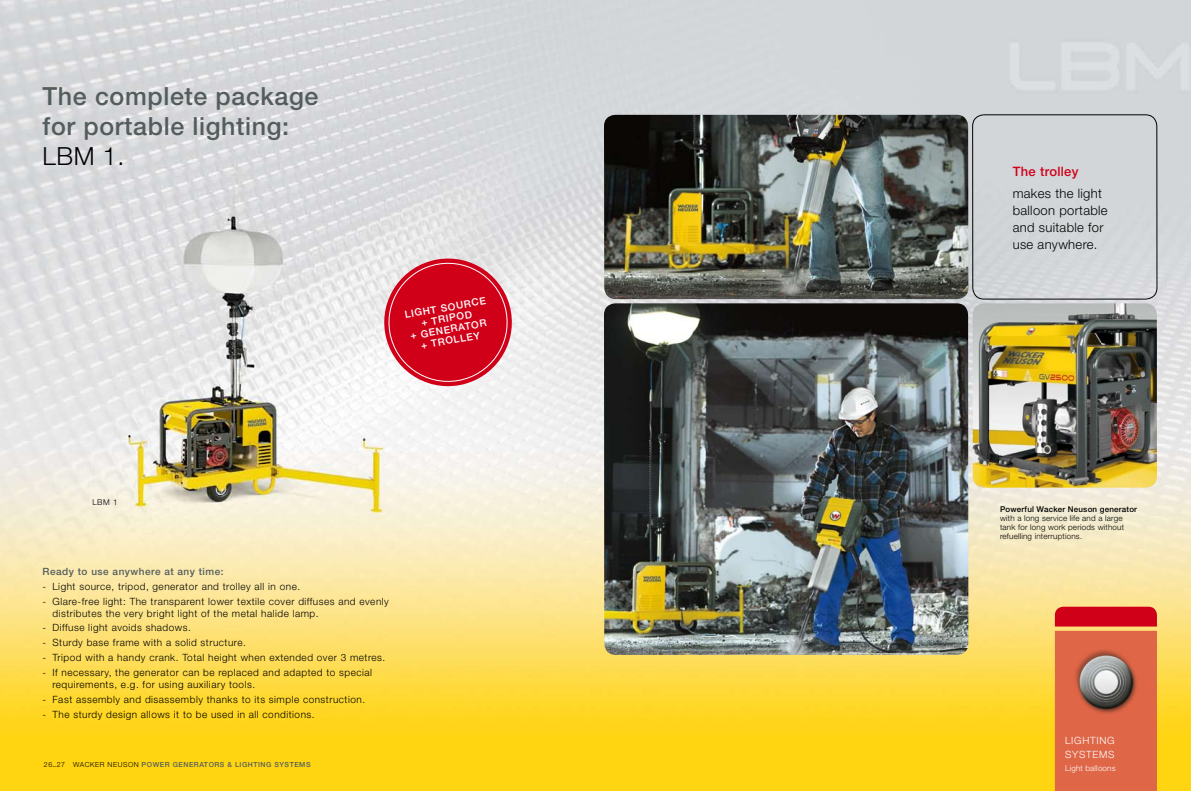
<style>
.page{position:relative;width:1191px;height:791px;background:#fff}
.page>*{position:absolute;margin:0;border:0;box-sizing:border-box;transform-origin:0 0}
.t1{font:500 25px/30px "Helvetica Neue";letter-spacing:.025em;color:#535d5c}
.t2{font:300 25px "Helvetica Neue";color:#000}
.t3{font:300 13px/17px "Helvetica Neue";letter-spacing:.025em;color:#000}
.t4{font:500 13px "Helvetica Neue";letter-spacing:.025em;color:#d10019}
.t5{font:300 10px/12px "Helvetica Neue";letter-spacing:.05em;color:#000}
.t6{font:500 10px/11px "Helvetica Neue";color:#fff;text-align:center}
.t7{font:500 10px "Helvetica Neue";letter-spacing:.05em;color:#535d5c}
.t8{font:300 10px/14px "Helvetica Neue";letter-spacing:.075em;color:#fff}
.t9{font:300 8px/9px "Helvetica Neue";letter-spacing:.025em;color:#000}
.t10{font:500 8px "Helvetica Neue";letter-spacing:.025em;color:#000}
.t11{font:300 8px "Helvetica Neue";letter-spacing:.025em;color:#fff}
.t12{font:500 7px "Helvetica Neue";letter-spacing:.075em;color:#535d5c}
.s1{font-weight:300;color:#000}
</style>
<div class="page">
<img style="left:0;top:0;width:1191px;height:791px">
<svg style="left:1054px;top:607px;width:103px;height:184px"></svg>
<img style="left:1065px;top:641px;width:81px;height:81px">
<svg style="left:379px;top:253px;width:138px;height:138px"></svg>
<div style="left:972px;top:115px;width:185px;height:184px;border:1px solid #000;border-radius:11px"></div>
<img style="left:972px;top:303px;width:185px;height:185px">
<img style="left:604px;top:115px;width:364px;height:184px">
<img style="left:604px;top:303px;width:364px;height:352px">
<h1 class="t1" style="left:43px;top:80px;width:277px">The complete package for portable lighting:</h1>
<h1 class="t2" style="left:43px;top:140px;width:83px">LBM 1.</h1>
<p class="t6" style="left:404px;top:309px;width:84px;rotate:-10deg">LIGHT SOURCE + TRIPOD<br>+ GENERATOR + TROLLEY</p>
<p class="t9" style="left:92px;top:497px;width:27px">LBM 1</p>
<p class="t7" style="left:43px;top:565px;width:183px">Ready to use anywhere at any time:</p>
<p class="t5" style="left:43px;top:580px;width:259px">- Light source, tripod, generator and trolley all in one.</p>
<p class="t5" style="left:52px;top:595px;width:338px;text-indent:-10px">- Glare-free light: The transparent lower textile cover diffuses and evenly distributes the very bright light of the metal halide lamp.</p>
<p class="t5" style="left:43px;top:622px;width:150px">- Diffuse light avoids shadows.</p>
<p class="t5" style="left:43px;top:636px;width:205px">- Sturdy base frame with a solid structure.</p>
<p class="t5" style="left:43px;top:651px;width:344px">- Tripod with a handy crank. Total height when extended over 3 metres.</p>
<p class="t5" style="left:52px;top:666px;width:321px;text-indent:-10px">- If necessary, the generator can be replaced and adapted to special requirements, e.g. for using auxiliary tools.</p>
<p class="t5" style="left:43px;top:693px;width:324px">- Fast assembly and disassembly thanks to its simple construction.</p>
<p class="t5" style="left:43px;top:708px;width:274px">- The sturdy design allows it to be used in all conditions.</p>
<p class="t12" style="left:44px;top:760px;width:268px"><span class="s1">26_27 WACKER NEUSON</span> POWER GENERATORS &amp; LIGHTING SYSTEMS</p>
<h2 class="t4" style="left:1012px;top:164px;width:67px">The trolley</h2>
<h2 class="t3" style="left:1012px;top:184px;width:96px">makes the light balloon portable and suitable for use anywhere.</h2>
<p class="t10" style="left:1000px;top:505px;width:139px">Powerful Wacker Neuson generator</p>
<p class="t9" style="left:1000px;top:514px;width:125px">with a long service life and a large tank for long work periods without refuelling interruptions.</p>
<p class="t8" style="left:1065px;top:733px;width:51px">LIGHTING<br>SYSTEMS</p>
<p class="t11" style="left:1065px;top:764px;width:52px">Light balloons</p>
</div>
